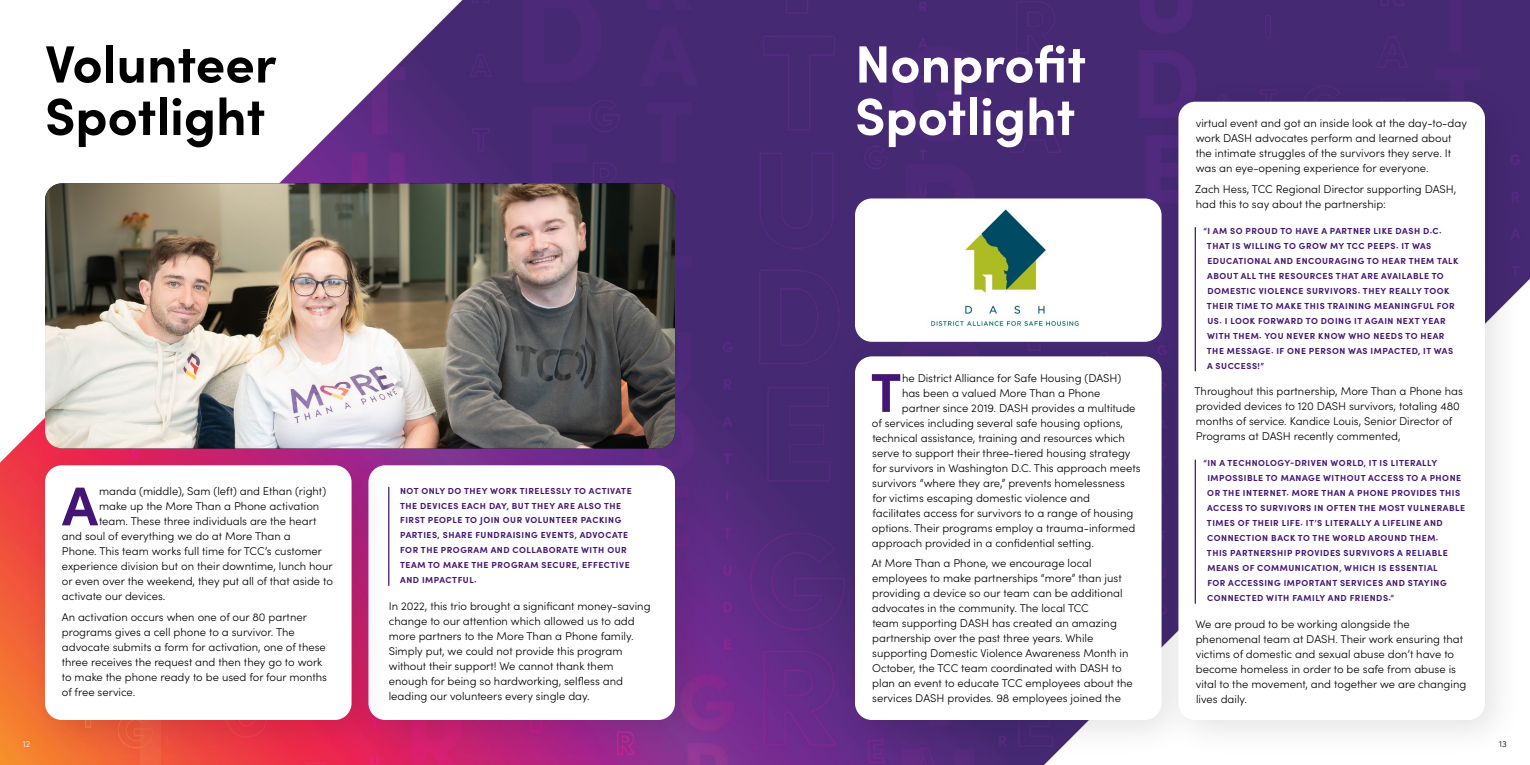
<style>
.page{position:relative;width:1530px;height:765px;background:#fff}
.page>*{position:absolute;margin:0;border:0;box-sizing:border-box;transform-origin:0 0}
.t1{font:700 54.75px "Sofia Pro";color:#431575}
.t2{font:700 52.5px/52.5px "Sofia Pro";color:#000}
.t3{font:700 52.5px/52.5px "Sofia Pro";color:#fff}
.t4{font:300 11.25px/15px "Sofia Pro";color:#000}
.t5{font:700 8.75px/15px "Sofia Pro";letter-spacing:.06em;color:#431575}
.t6{font:300 8.75px "Sofia Pro";color:#fff}
.t7{font:300 8.75px "Sofia Pro";color:#000}
</style>
<div class="page">
<img style="left:0;top:0;width:1530px;height:765px">
<div style="left:345px;top:442px;width:370px;height:319px;background:#000;opacity:.11"></div>
<div style="left:368px;top:465px;width:307px;height:255px;background:#fff;border-radius:17px"></div>
<div style="left:22px;top:442px;width:370px;height:319px;background:#000;opacity:.11"></div>
<div style="left:45px;top:465px;width:307px;height:255px;background:#fff;border-radius:17px"></div>
<div style="left:832px;top:334px;width:370px;height:427px;background:#000;opacity:.11"></div>
<div style="left:855px;top:356px;width:307px;height:364px;background:#fff;border-radius:17px"></div>
<div style="left:1155px;top:79px;width:370px;height:682px;background:#000;opacity:.11"></div>
<div style="left:1178px;top:102px;width:307px;height:618px;background:#fff;border-radius:17px"></div>
<hr style="left:1195px;top:228px;width:1px;height:143px;background:#431575">
<hr style="left:1195px;top:460px;width:1px;height:143px;background:#431575">
<img style="left:45px;top:183px;width:630px;height:265px">
<div style="left:855px;top:198px;width:307px;height:144px;background:#fff;border-radius:17px"></div>
<img style="left:930px;top:209px;width:149px;height:118px">
<hr style="left:388px;top:487px;width:1px;height:99px;background:#431575">
<h2 class="t2" style="left:45px;top:34px;width:233px">Volunteer<br>Spotlight</h2>
<h2 class="t3" style="left:855px;top:34px;width:233px">Nonprofit<br>Spotlight</h2>
<h1 class="t1" style="left:62px;top:464px;width:37px">A</h1>
<p class="t4" style="left:99px;top:483px;width:229px">manda (middle), Sam (left) and Ethan (right)</p>
<p class="t4" style="left:99px;top:498px;width:222px">make up the More Than a Phone activation</p>
<p class="t4" style="left:99px;top:513px;width:219px">team. These three individuals are the heart</p>
<p class="t4" style="left:62px;top:528px;width:230px">and soul of everything we do at More Than a</p>
<p class="t4" style="left:62px;top:543px;width:262px">Phone. This team works full time for TCC’s customer</p>
<p class="t4" style="left:62px;top:558px;width:272px">experience division but on their downtime, lunch hour</p>
<p class="t4" style="left:62px;top:573px;width:273px">or even over the weekend, they put all of that aside to</p>
<p class="t4" style="left:62px;top:588px;width:105px">activate our devices.</p>
<p class="t4" style="left:62px;top:609px;width:267px">An activation occurs when one of our 80 partner programs gives a cell phone to a survivor. The advocate submits a form for activation, one of these three receives the request and then they go to work to make the phone ready to be used for four months of free service.</p>
<p class="t5" style="left:400px;top:482px;width:233px">NOT ONLY DO THEY WORK TIRELESSLY TO ACTIVATE THE DEVICES EACH DAY, BUT THEY ARE ALSO THE FIRST PEOPLE TO JOIN OUR VOLUNTEER PACKING PARTIES, SHARE FUNDRAISING EVENTS, ADVOCATE FOR THE PROGRAM AND COLLABORATE WITH OUR TEAM TO MAKE THE PROGRAM SECURE, EFFECTIVE AND IMPACTFUL.</p>
<p class="t4" style="left:389px;top:598px;width:263px">In 2022, this trio brought a significant money-saving change to our attention which allowed us to add more partners to the More Than a Phone family.<br>Simply put, we could not provide this program without their support! We cannot thank them enough for being so hardworking, selfless and leading our volunteers every single day.</p>
<h1 class="t1" style="left:871px;top:351px;width:32px">T</h1>
<p class="t4" style="left:902px;top:370px;width:221px">he District Alliance for Safe Housing (DASH)</p>
<p class="t4" style="left:902px;top:385px;width:200px">has been a valued More Than a Phone</p>
<p class="t4" style="left:902px;top:400px;width:235px">partner since 2019. DASH provides a multitude</p>
<p class="t4" style="left:872px;top:415px;width:253px">of services including several safe housing options,</p>
<p class="t4" style="left:872px;top:430px;width:254px">technical assistance, training and resources which</p>
<p class="t4" style="left:872px;top:445px;width:260px">serve to support their three-tiered housing strategy</p>
<p class="t4" style="left:872px;top:460px;width:270px">for survivors in Washington D.C. This approach meets</p>
<p class="t4" style="left:872px;top:475px;width:254px">survivors “where they are,” prevents homelessness</p>
<p class="t4" style="left:872px;top:490px;width:219px">for victims escaping domestic violence and</p>
<p class="t4" style="left:872px;top:505px;width:263px">facilitates access for survivors to a range of housing</p>
<p class="t4" style="left:872px;top:520px;width:265px">options. Their programs employ a trauma-informed</p>
<p class="t4" style="left:872px;top:535px;width:224px">approach provided in a confidential setting.</p>
<p class="t4" style="left:872px;top:555px;width:263px">At More Than a Phone, we encourage local employees to make partnerships “more” than just providing a device so our team can be additional advocates in the community. The local TCC<br>team supporting DASH has created an amazing partnership over the past three years. While supporting Domestic Violence Awareness Month in October, the TCC team coordinated with DASH to plan an event to educate TCC employees about the services DASH provides. 98 employees joined the</p>
<p class="t4" style="left:1196px;top:115px;width:273px">virtual event and got an inside look at the day-to-day work DASH advocates perform and learned about the intimate struggles of the survivors they serve. It was an eye-opening experience for everyone.</p>
<p class="t4" style="left:1195px;top:180px;width:263px">Zach Hess, TCC Regional Director supporting DASH, had this to say about the partnership:</p>
<p class="t5" style="left:1207px;top:223px;width:253px;text-indent:-4px">“I AM SO PROUD TO HAVE A PARTNER LIKE DASH D.C.<br>THAT IS WILLING TO GROW MY TCC PEEPS. IT WAS EDUCATIONAL AND ENCOURAGING TO HEAR THEM TALK ABOUT ALL THE RESOURCES THAT ARE AVAILABLE TO DOMESTIC VIOLENCE SURVIVORS. THEY REALLY TOOK THEIR TIME TO MAKE THIS TRAINING MEANINGFUL FOR US. I LOOK FORWARD TO DOING IT AGAIN NEXT YEAR WITH THEM. YOU NEVER KNOW WHO NEEDS TO HEAR THE MESSAGE. IF ONE PERSON WAS IMPACTED, IT WAS A SUCCESS!”</p>
<p class="t4" style="left:1195px;top:383px;width:270px">Throughout this partnership, More Than a Phone has provided devices to 120 DASH survivors, totaling 480 months of service. Kandice Louis, Senior Director of Programs at DASH recently commented,</p>
<p class="t5" style="left:1207px;top:455px;width:260px;text-indent:-4px">“IN A TECHNOLOGY-DRIVEN WORLD, IT IS LITERALLY IMPOSSIBLE TO MANAGE WITHOUT ACCESS TO A PHONE OR THE INTERNET. MORE THAN A PHONE PROVIDES THIS ACCESS TO SURVIVORS IN OFTEN THE MOST VULNERABLE TIMES OF THEIR LIFE. IT’S LITERALLY A LIFELINE AND CONNECTION BACK TO THE WORLD AROUND THEM.<br>THIS PARTNERSHIP PROVIDES SURVIVORS A RELIABLE MEANS OF COMMUNICATION, WHICH IS ESSENTIAL<br>FOR ACCESSING IMPORTANT SERVICES AND STAYING CONNECTED WITH FAMILY AND FRIENDS.”</p>
<p class="t4" style="left:1196px;top:615px;width:272px">We are proud to be working alongside the phenomenal team at DASH. Their work ensuring that victims of domestic and sexual abuse don’t have to become homeless in order to be safe from abuse is vital to the movement, and together we are changing lives daily.</p>
<p class="t6" style="left:23px;top:737px;width:9px">12</p>
<p class="t7" style="left:1499px;top:737px;width:9px">13</p>
</div>
